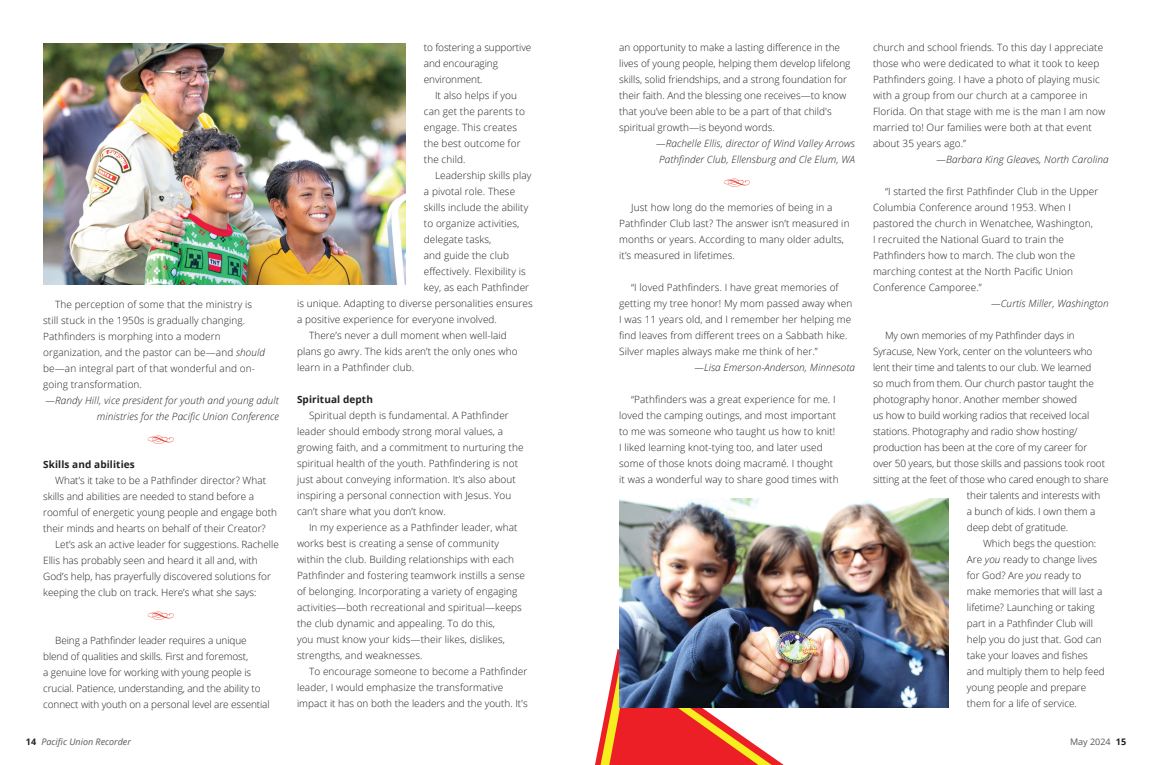
<style>
.page{position:relative;width:1152px;height:765px;background:#fff}
.page>*{position:absolute;margin:0;border:0;box-sizing:border-box;transform-origin:0 0}
.t1{font:21.4px "Type Embellishments One Let Plain";color:#e33225}
.t2{font:300 10px/16px "Open Sans";letter-spacing:.01em;color:#231f20}
.t3{font:300 10px/16px "Open Sans";letter-spacing:-.01em;color:#231f20}
.t4{font:italic 300 10px/16px "Open Sans";letter-spacing:.01em;color:#231f20;text-align:right}
.t5{font:700 10px "Open Sans";letter-spacing:.01em;color:#231f20}
.t6{font:italic 9px "Open Sans";color:#57585a}
.t7{font:9px "Open Sans";color:#57585a}
.s1{font-style:italic}
.s2{font-weight:700;font-style:normal;color:#231f20}
.s3{font-weight:700;color:#231f20}
</style>
<div class="page">
<img style="left:43px;top:43px;width:363px;height:242px">
<svg style="left:595px;top:649px;width:189px;height:116px"></svg>
<img style="left:619px;top:498px;width:330px;height:209px">
<p class="t2" style="left:43px;top:296px;width:223px;text-indent:12px">The perception of some that the ministry is still stuck in the 1950s is gradually changing.<br>Pathfinders is morphing into a modern organization, and the pastor can be—and <span class="s1">should </span>be—an integral part of that wonderful and on&shy;going transformation.</p>
<p class="t4" style="left:46px;top:392px;width:235px">—Randy Hill, vice president for youth and young adult ministries for the Pacific Union Conference</p>
<h1 class="t1" style="left:147px;top:431px;width:29px">d</h1>
<p class="t5" style="left:43px;top:457px;width:93px">Skills and abilities</p>
<p class="t2" style="left:43px;top:472px;width:235px;text-indent:12px">What’s it take to be a Pathfinder director? What skills and abilities are needed to stand before a roomful of energetic young people and engage both their minds and hearts on behalf of their Creator?</p>
<p class="t2" style="left:43px;top:536px;width:237px;text-indent:12px">Let’s ask an active leader for suggestions. Rachelle Ellis has probably seen and heard it all and, with God’s help, has prayerfully discovered solutions for keeping the club on track. Here’s what she says:</p>
<h1 class="t1" style="left:147px;top:607px;width:29px">d</h1>
<p class="t3" style="left:43px;top:632px;width:228px;text-indent:12px">Being a Pathfinder leader requires a unique blend of qualities and skills. First and foremost,<br>a genuine love for working with young people is crucial. Patience, understanding, and the ability to connect with youth on a personal level are essential</p>
<p class="t3" style="left:424px;top:39px;width:109px">to fostering a supportive and encouraging environment.</p>
<p class="t2" style="left:424px;top:87px;width:103px;text-indent:11px">It also helps if you can get the parents to engage. This creates the best outcome for the child.</p>
<p class="t2" style="left:435px;top:167px;width:98px">Leadership skills play</p>
<p class="t2" style="left:424px;top:183px;width:93px">a pivotal role. These</p>
<p class="t2" style="left:424px;top:199px;width:106px">skills include the ability</p>
<p class="t2" style="left:424px;top:215px;width:97px">to organize activities,</p>
<p class="t2" style="left:424px;top:231px;width:69px">delegate tasks,</p>
<p class="t2" style="left:424px;top:247px;width:87px">and guide the club</p>
<p class="t2" style="left:424px;top:263px;width:103px">effectively. Flexibility is</p>
<p class="t2" style="left:424px;top:279px;width:107px">key, as each Pathfinder</p>
<p class="t2" style="left:297px;top:295px;width:237px">is unique. Adapting to diverse personalities ensures</p>
<p class="t2" style="left:297px;top:311px;width:202px">a positive experience for everyone involved.</p>
<p class="t2" style="left:309px;top:327px;width:199px">There’s never a dull moment when well-laid</p>
<p class="t2" style="left:297px;top:343px;width:222px">plans go awry. The kids aren’t the only ones who</p>
<p class="t2" style="left:297px;top:359px;width:119px">learn in a Pathfinder club.</p>
<p class="t5" style="left:297px;top:392px;width:77px">Spiritual depth</p>
<p class="t2" style="left:297px;top:407px;width:228px;text-indent:12px">Spiritual depth is fundamental. A Pathfinder leader should embody strong moral values, a growing faith, and a commitment to nurturing the spiritual health of the youth. Pathfindering is not just about conveying information. It’s also about inspiring a personal connection with Jesus. You can’t share what you don’t know.</p>
<p class="t2" style="left:297px;top:519px;width:229px;text-indent:12px">In my experience as a Pathfinder leader, what works best is creating a sense of community within the club. Building relationships with each Pathfinder and fostering teamwork instills a sense of belonging. Incorporating a variety of engaging activities—both recreational and spiritual—keeps the club dynamic and appealing. To do this,<br>you must know your kids—their likes, dislikes, strengths, and weaknesses.</p>
<p class="t2" style="left:297px;top:663px;width:232px;text-indent:12px">To encourage someone to become a Pathfinder leader, I would emphasize the transformative impact it has on both the leaders and the youth. It's</p>
<p class="t2" style="left:619px;top:39px;width:233px">an opportunity to make a lasting difference in the lives of young people, helping them develop lifelong skills, solid friendships, and a strong foundation for their faith. And the blessing one receives—to know that you’ve been able to be a part of that child's spiritual growth—is beyond words.</p>
<p class="t4" style="left:656px;top:135px;width:200px;text-align:center">—Rachelle Ellis, director of Wind Valley Arrows<br>Pathfinder Club, Ellensburg and Cle Elum, WA</p>
<h1 class="t1" style="left:723px;top:174px;width:29px">d</h1>
<p class="t2" style="left:619px;top:199px;width:232px;text-indent:12px">Just how long do the memories of being in a Pathfinder Club last? The answer isn’t measured in months or years. According to many older adults, it’s measured in lifetimes.</p>
<p class="t2" style="left:619px;top:279px;width:235px;text-indent:12px">“I loved Pathfinders. I have great memories of getting my tree honor! My mom passed away when I was 11 years old, and I remember her helping me find leaves from different trees on a Sabbath hike.<br>Silver maples always make me think of her.”</p>
<p class="t4" style="left:694px;top:359px;width:162px">—Lisa Emerson-Anderson, Minnesota</p>
<p class="t2" style="left:619px;top:391px;width:221px;text-indent:12px">“Pathfinders was a great experience for me. I loved the camping outings, and most important to me was someone who taught us how to knit!<br>I liked learning knot-tying too, and later used some of those knots doing macramé. I thought it was a wonderful way to share good times with</p>
<p class="t2" style="left:873px;top:39px;width:234px">church and school friends. To this day I appreciate those who were dedicated to what it took to keep Pathfinders going. I have a photo of playing music with a group from our church at a camporee in Florida. On that stage with me is the man I am now married to! Our families were both at that event about 35 years ago.”</p>
<p class="t4" style="left:936px;top:151px;width:174px">—Barbara King Gleaves, North Carolina</p>
<p class="t2" style="left:873px;top:183px;width:227px;text-indent:12px">“I started the first Pathfinder Club in the Upper Columbia Conference around 1953. When I pastored the church in Wenatchee, Washington,<br>I recruited the National Guard to train the Pathfinders how to march. The club won the marching contest at the North Pacific Union Conference Camporee.”</p>
<p class="t4" style="left:991px;top:295px;width:119px">—Curtis Miller, Washington</p>
<p class="t3" style="left:885px;top:327px;width:191px">My own memories of my Pathfinder days in</p>
<p class="t3" style="left:873px;top:343px;width:221px">Syracuse, New York, center on the volunteers who</p>
<p class="t3" style="left:873px;top:359px;width:220px">lent their time and talents to our club. We learned</p>
<p class="t3" style="left:873px;top:375px;width:222px">so much from them. Our church pastor taught the</p>
<p class="t3" style="left:873px;top:391px;width:206px">photography honor. Another member showed</p>
<p class="t3" style="left:873px;top:407px;width:218px">us how to build working radios that received local</p>
<p class="t3" style="left:873px;top:423px;width:206px">stations. Photography and radio show hosting/</p>
<p class="t3" style="left:873px;top:439px;width:216px">production has been at the core of my career for</p>
<p class="t3" style="left:873px;top:455px;width:234px">over 50 years, but those skills and passions took root</p>
<p class="t3" style="left:873px;top:471px;width:237px">sitting at the feet of those who cared enough to share</p>
<p class="t3" style="left:967px;top:487px;width:135px">their talents and interests with</p>
<p class="t3" style="left:967px;top:503px;width:130px">a bunch of kids. I own them a</p>
<p class="t3" style="left:967px;top:519px;width:103px">deep debt of gratitude.</p>
<p class="t2" style="left:983px;top:535px;width:115px">Which begs the question:</p>
<p class="t2" style="left:967px;top:551px;width:132px">Are <span class="s1">you</span> ready to change lives</p>
<p class="t2" style="left:967px;top:567px;width:116px">for God? Are <span class="s1">you</span> ready to</p>
<p class="t2" style="left:967px;top:583px;width:137px">make memories that will last a</p>
<p class="t2" style="left:967px;top:599px;width:129px">lifetime? Launching or taking</p>
<p class="t2" style="left:967px;top:615px;width:128px">part in a Pathfinder Club will</p>
<p class="t2" style="left:967px;top:631px;width:136px">help you do just that. God can</p>
<p class="t2" style="left:967px;top:647px;width:122px">take your loaves and fishes</p>
<p class="t2" style="left:967px;top:663px;width:139px">and multiply them to help feed</p>
<p class="t2" style="left:967px;top:679px;width:121px">young people and prepare</p>
<p class="t2" style="left:967px;top:695px;width:111px">them for a life of service.</p>
<p class="t6" style="left:26px;top:736px;width:107px"><span class="s2">14</span> Pacific Union Recorder</p>
<p class="t7" style="left:1070px;top:736px;width:58px">May 2024 <span class="s3">15</span></p>
</div>
